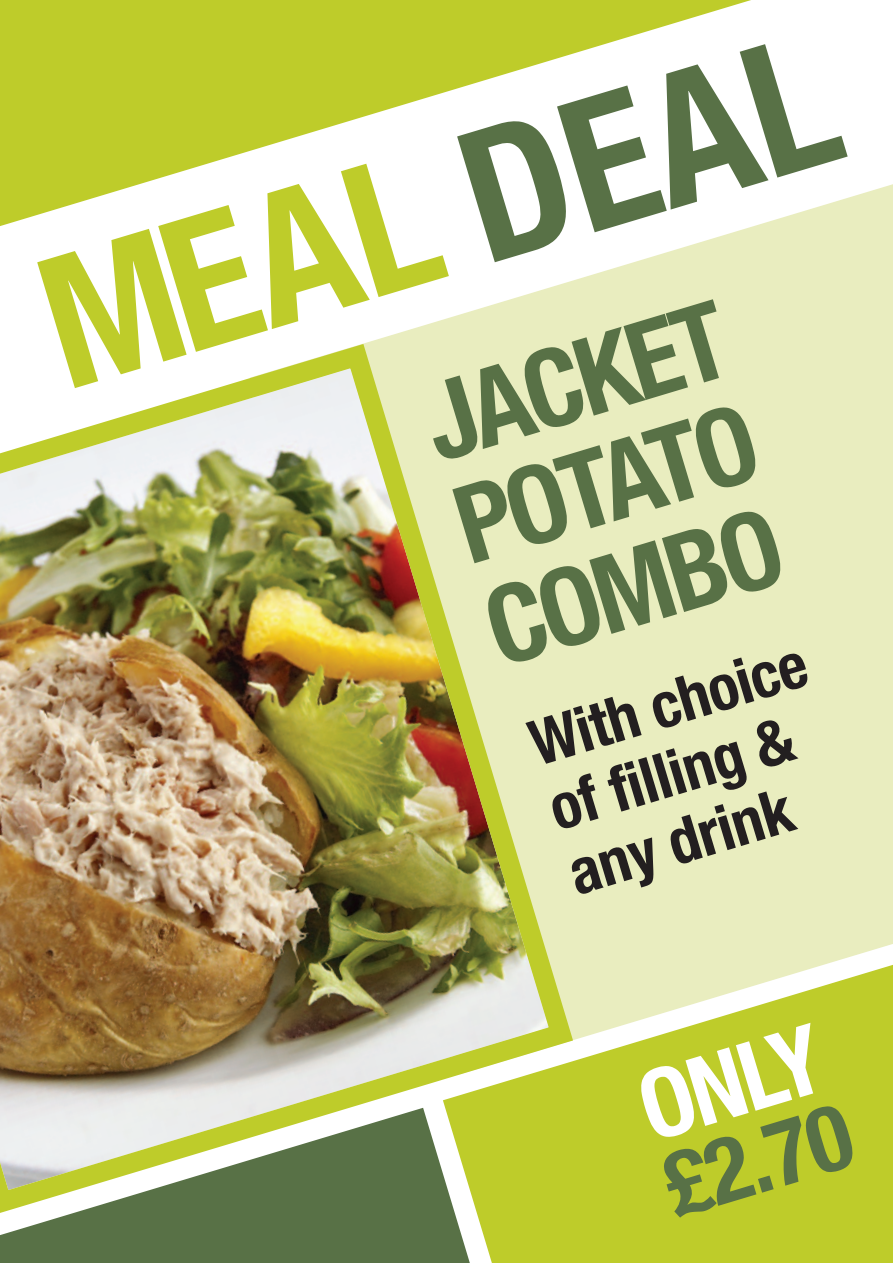
<style>
.page{position:relative;width:893px;height:1263px;background:#fff}
.page>*{position:absolute;margin:0;border:0;box-sizing:border-box;transform-origin:0 0}
.t1{font:700 condensed 183.9px "Helvetica Neue";color:#becc2a}
.t2{font:700 condensed 108px/106.9px "Helvetica Neue";color:#587146;text-align:justify}
.t3{font:700 condensed 95.85px "Helvetica Neue";color:#fff}
.t4{font:700 condensed 91.35px "Helvetica Neue";color:#587146}
.t5{font:700 condensed 63px/67.5px "Helvetica Neue";color:#231f20}
.s1{color:#587146}
</style>
<div class="page">
<div style="left:402px;top:184px;width:491px;height:766px;background:#e9edbf"></div>
<img style="left:0;top:332px;width:585px;height:776px">
<svg style="left:0;top:1108px;width:443px;height:155px;background:#90a178"></svg>
<svg style="left:443px;top:950px;width:450px;height:313px;background:#c8d356"></svg>
<svg style="left:0;top:0;width:787px;height:248px"></svg>
<h1 class="t1" style="left:2px;top:183px;width:820px;rotate:-17deg">MEAL <span class="s1">DEAL</span></h1>
<h2 class="t2" style="left:409px;top:368px;width:313px;rotate:-17deg">JACKET POTATO COMBO</h2>
<p class="t5" style="left:520px;top:709px;width:288px;rotate:-17deg">With choice of filling &amp; any drink</p>
<h3 class="t3" style="left:619px;top:1033px;width:188px;rotate:-17deg">ONLY</h3>
<h3 class="t4" style="left:644px;top:1115px;width:193px;rotate:-17deg">£2.70</h3>
</div>
